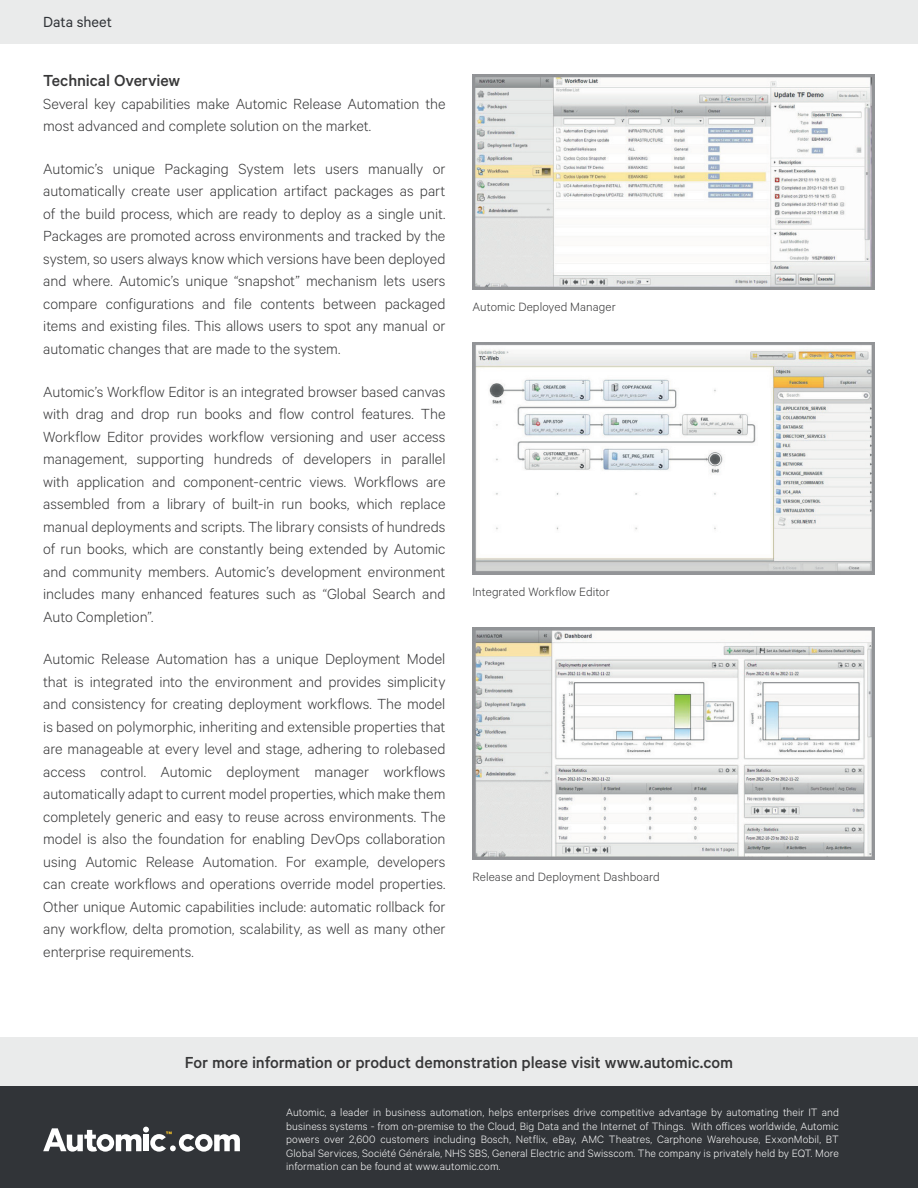
<style>
.page{position:relative;width:918px;height:1188px;background:#fff}
.page>*{position:absolute;margin:0;border:0;box-sizing:border-box;transform-origin:0 0}
.Chapter_Heading{font:500 18px "Calibre";letter-spacing:-.005em;color:#373738}
.Body_Text{font:300 16.5px/22.5px "Calibre";letter-spacing:-.005em;color:#373738;text-align:justify}
.Body_Text-White{font:16.5px "Calibre";color:#313438}
.Blurb_Text{font:300 13.5px "Calibre";letter-spacing:.005em;color:#373738}
.Boilerplate{font:300 12px/13.5px "Calibre";letter-spacing:.01em;color:#fff;text-align:justify}
</style>
<div class="page">
<div style="left:0;top:1037px;width:918px;height:53px;background:#eaebeb"></div>
<div style="left:0;top:1087px;width:918px;height:101px;background:#313438"></div>
<svg style="left:43px;top:1127px;width:197px;height:25px"></svg>
<div style="left:0;top:0;width:918px;height:43px;background:#eaebeb"></div>
<img style="left:472px;top:74px;width:403px;height:216px">
<img style="left:472px;top:342px;width:403px;height:233px">
<img style="left:472px;top:627px;width:403px;height:233px">
<p class="Body_Text-White" style="left:43px;top:12px;width:70px">Data sheet</p>
<p class="Chapter_Heading" style="left:43px;top:70px;width:139px">Technical Overview</p>
<p class="Body_Text" style="left:43px;top:92px;width:404px">Several key capabilities make Automic Release Automation the most advanced and complete solution on the market.</p>
<p class="Body_Text" style="left:43px;top:157px;width:404px">Automic’s unique Packaging System lets users manually or automatically create user application artifact packages as part of the build process, which are ready to deploy as a single unit.<br>Packages are promoted across environments and tracked by the system, so users always know which versions have been deployed and where. Automic’s unique “snapshot” mechanism lets users compare configurations and file contents between packaged items and existing files. This allows users to spot any manual or automatic changes that are made to the system.</p>
<p class="Body_Text" style="left:43px;top:380px;width:404px">Automic’s Workflow Editor is an integrated browser based canvas with drag and drop run books and flow control features. The Workflow Editor provides workflow versioning and user access management, supporting hundreds of developers in parallel with application and component-centric views. Workflows are assembled from a library of built-in run books, which replace manual deployments and scripts. The library consists of hundreds of run books, which are constantly being extended by Automic and community members. Automic’s development environment includes many enhanced features such as “Global Search and Auto Completion”.</p>
<p class="Body_Text" style="left:43px;top:647px;width:404px">Automic Release Automation has a unique Deployment Model that is integrated into the environment and provides simplicity and consistency for creating deployment workflows. The model is based on polymorphic, inheriting and extensible properties that are manageable at every level and stage, adhering to rolebased access control. Automic deployment manager workflows automatically adapt to current model properties, which make them completely generic and easy to reuse across environments. The model is also the foundation for enabling DevOps collaboration using Automic Release Automation. For example, developers can create workflows and operations override model properties.<br>Other unique Automic capabilities include: automatic rollback for any workflow, delta promotion, scalability, as well as many other enterprise requirements.</p>
<p class="Blurb_Text" style="left:472px;top:299px;width:145px">Automic Deployed Manager</p>
<p class="Blurb_Text" style="left:472px;top:584px;width:139px">Integrated Workflow Editor</p>
<p class="Blurb_Text" style="left:472px;top:869px;width:189px">Release and Deployment Dashboard</p>
<p class="Chapter_Heading" style="left:185px;top:1051px;width:550px">For more information or product demonstration please visit www.automic.com</p>
<p class="Boilerplate" style="left:286px;top:1105px;width:554px">Automic, a leader in business automation, helps enterprises drive competitive advantage by automating their IT and business systems - from on-premise to the Cloud, Big Data and the Internet of Things. With offices worldwide, Automic powers over 2,600 customers including Bosch, Netflix, eBay, AMC Theatres, Carphone Warehouse, ExxonMobil, BT Global Services, Société Générale, NHS SBS, General Electric and Swisscom. The company is privately held by EQT. More information can be found at www.automic.com.</p>
</div>
